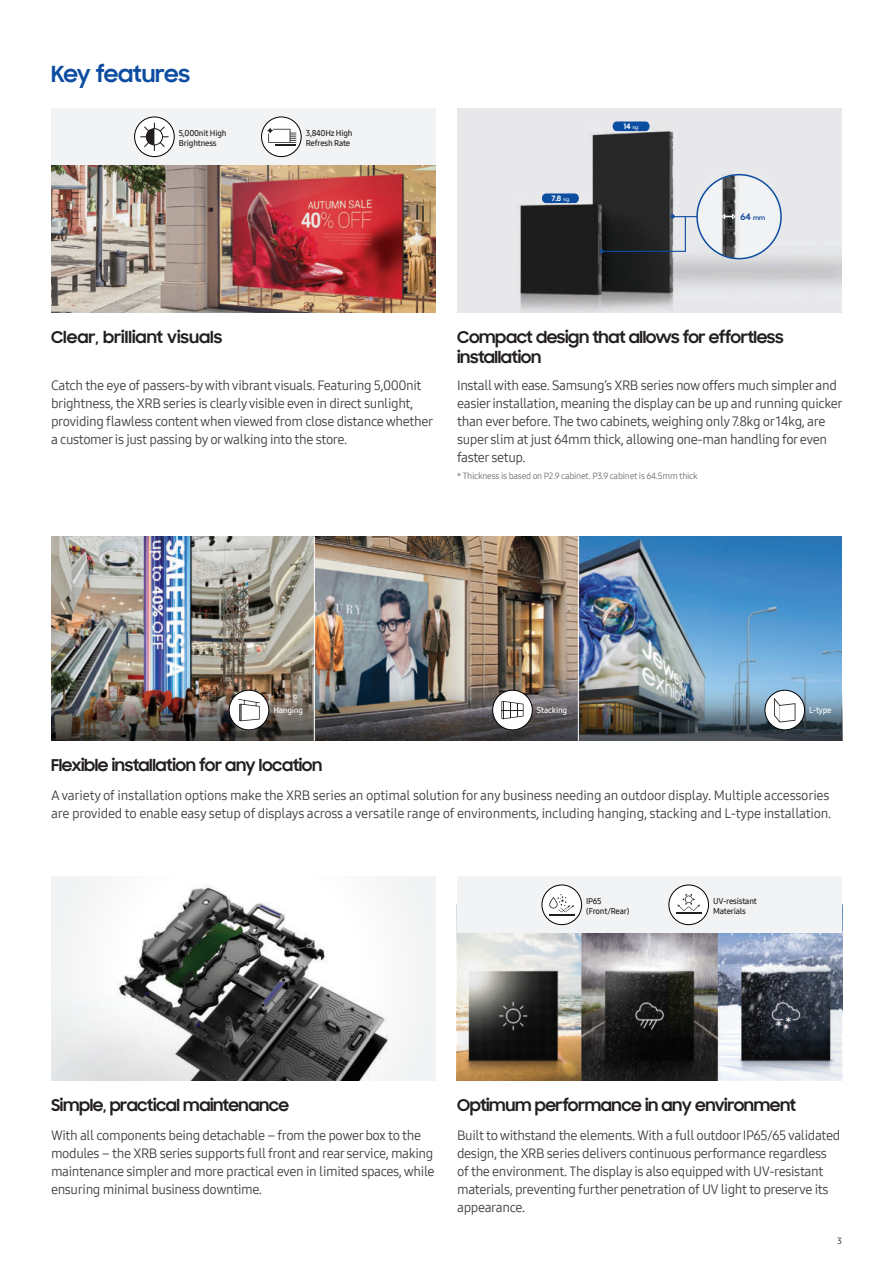
<style>
.page{position:relative;width:893px;height:1263px;background:#fff}
.page>*{position:absolute;margin:0;border:0;box-sizing:border-box;transform-origin:0 0}
.t1{font:700 22.5px "Samsung Sharp Sans";letter-spacing:-.01em;color:#0d4da1}
.t2{font:700 16.5px/19.5px "Samsung Sharp Sans";letter-spacing:-.025em;color:#231f20}
.t3{font:700 16.5px "Samsung Sharp Sans";color:#231f20}
.t4{font:13.5px/18px "Samsung One 400";letter-spacing:-.03em;color:#3e3e3f}
.t5{font:9px "Samsung One 400";letter-spacing:-.03em;color:#6d6e71}
.t6{font:700 9px "Samsung Sharp Sans";color:#1c4f9d}
.t7{font:9px "Samsung One 400";color:#231f20}
.t8{font:8.25px/9.9px "Samsung One 600";letter-spacing:-.025em;color:#231f20}
.t9{font:8.25px "Samsung One 600";letter-spacing:-.025em;color:#fff}
.t10{font:700 7.5px "Samsung Sharp Sans";color:#fff}
.s1{font-weight:500;font-size:4.5px}
.s2{font-size:6px}
</style>
<div class="page">
<img style="left:51px;top:537px;width:791px;height:150px">
<img style="left:457px;top:933px;width:385px;height:147px">
<img style="left:51px;top:165px;width:385px;height:148px">
<div style="left:51px;top:108px;width:385px;height:57px;background:#f2f3f4"></div>
<img style="left:457px;top:108px;width:385px;height:205px">
<svg style="left:542px;top:193px;width:37px;height:10px"></svg>
<svg style="left:613px;top:122px;width:36px;height:9px"></svg>
<div style="left:696px;top:174px;width:86px;height:85px;border:2px solid #0d4da1;border-radius:50%"></div>
<svg style="left:722px;top:214px;width:13px;height:5px"></svg>
<div style="left:51px;top:876px;width:385px;height:204px;background:#f2f3f4"></div>
<img style="left:51px;top:876px;width:372px;height:205px">
<svg style="left:135px;top:117px;width:39px;height:40px"></svg>
<div style="left:134px;top:117px;width:41px;height:40px;border:1px solid #000;border-radius:50%"></div>
<svg style="left:140px;top:123px;width:29px;height:28px"></svg>
<svg style="left:261px;top:117px;width:40px;height:40px"></svg>
<div style="left:261px;top:117px;width:41px;height:40px;border:1px solid #000;border-radius:50%"></div>
<svg style="left:267px;top:127px;width:29px;height:20px"></svg>
<div style="left:457px;top:876px;width:385px;height:57px;background:#f2f3f4"></div>
<svg style="left:542px;top:885px;width:40px;height:40px"></svg>
<div style="left:542px;top:885px;width:40px;height:40px;border:1px solid #000;border-radius:50%"></div>
<svg style="left:549px;top:894px;width:25px;height:21px"></svg>
<div style="left:669px;top:885px;width:39px;height:40px;background:#fff;border-radius:50%"></div>
<div style="left:668px;top:885px;width:41px;height:40px;border:1px solid #000;border-radius:50%"></div>
<hr style="left:676px;top:912px;width:25px;height:2px;background:#231f20">
<svg style="left:677px;top:894px;width:23px;height:17px"></svg>
<img style="left:51px;top:687px;width:791px;height:54px">
<svg style="left:765px;top:690px;width:40px;height:40px"></svg>
<div style="left:765px;top:690px;width:40px;height:40px;border:1px solid #000;border-radius:50%"></div>
<svg style="left:774px;top:698px;width:21px;height:25px"></svg>
<div style="left:229px;top:690px;width:40px;height:40px;background:#fff;border-radius:50%"></div>
<div style="left:229px;top:690px;width:40px;height:40px;border:1px solid #000;border-radius:50%"></div>
<svg style="left:238px;top:699px;width:22px;height:22px"></svg>
<div style="left:493px;top:690px;width:39px;height:40px;background:#fff;border-radius:50%"></div>
<div style="left:492px;top:690px;width:41px;height:40px;border:1px solid #000;border-radius:50%"></div>
<svg style="left:501px;top:701px;width:23px;height:18px"></svg>
<svg style="left:600px;top:214px;width:97px;height:39px;background:#4e5257"></svg>
<hr style="left:578px;top:537px;width:1px;height:204px;background:#fff">
<hr style="left:314px;top:537px;width:1px;height:204px;background:#fff">
<h1 class="t1" style="left:51px;top:64px;width:141px">Key features</h1>
<p class="t8" style="left:179px;top:128px;width:49px">5,000nit High<br>Brightness</p>
<p class="t8" style="left:306px;top:129px;width:48px">3,840Hz High<br>Refresh Rate</p>
<p class="t10" style="left:551px;top:195px;width:19px">7.8 <span class="s1">kg</span></p>
<p class="t10" style="left:624px;top:123px;width:16px">14 <span class="s1">kg</span></p>
<p class="t6" style="left:740px;top:212px;width:26px">64 <span class="s2">mm</span></p>
<p class="t3" style="left:51px;top:330px;width:173px">Clear, brilliant visuals</p>
<p class="t4" style="left:51px;top:377px;width:384px">Catch the eye of passers-by with vibrant visuals. Featuring 5,000nit brightness, the XRB series is clearly visible even in direct sunlight, providing flawless content when viewed from close distance whether a customer is just passing by or walking into the store.</p>
<p class="t2" style="left:457px;top:329px;width:328px">Compact design that allows for effortless installation</p>
<p class="t4" style="left:457px;top:377px;width:387px">Install with ease. Samsung’s XRB series now offers much simpler and easier installation, meaning the display can be up and running quicker than ever before. The two cabinets, weighing only 7.8kg or 14kg, are super slim at just 64mm thick, allowing one-man handling for even faster setup.</p>
<p class="t5" style="left:457px;top:473px;width:243px">* Thickness is based on P2.9 cabinet. P3.9 cabinet is 64.5mm thick</p>
<p class="t9" style="left:273px;top:707px;width:31px">Hanging</p>
<p class="t9" style="left:537px;top:707px;width:32px">Stacking</p>
<p class="t9" style="left:809px;top:707px;width:24px">L-type</p>
<p class="t2" style="left:51px;top:757px;width:273px">Flexible installation for any location</p>
<p class="t4" style="left:51px;top:788px;width:782px">A variety of installation options make the XRB series an optimal solution for any business needing an outdoor display. Multiple accessories are provided to enable easy setup of displays across a versatile range of environments, including hanging, stacking and L-type installation.</p>
<p class="t8" style="left:586px;top:896px;width:45px">IP65 (Front/Rear)</p>
<p class="t8" style="left:713px;top:896px;width:45px">UV-resistant<br>Materials</p>
<p class="t2" style="left:51px;top:1097px;width:240px">Simple, practical maintenance</p>
<p class="t4" style="left:51px;top:1127px;width:385px">With all components being detachable – from the power box to the modules – the XRB series supports full front and rear service, making maintenance simpler and more practical even in limited spaces, while ensuring minimal business downtime.</p>
<p class="t2" style="left:457px;top:1097px;width:340px">Optimum performance in any environment</p>
<p class="t4" style="left:457px;top:1127px;width:385px">Built to withstand the elements. With a full outdoor IP65/65 validated design, the XRB series delivers continuous performance regardless of the environment. The display is also equipped with UV-resistant materials, preventing further penetration of UV light to preserve its appearance.</p>
<p class="t7" style="left:837px;top:1237px;width:6px">3</p>
</div>
